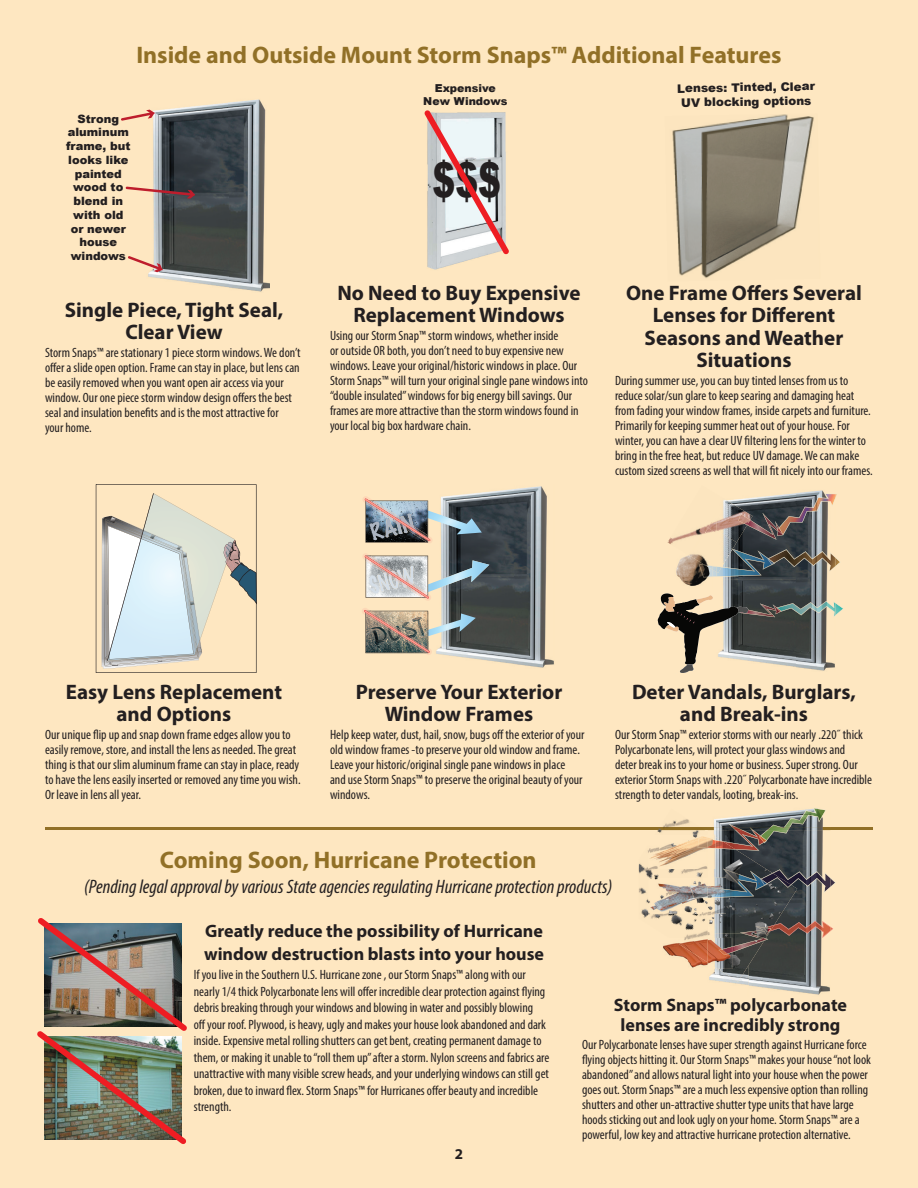
<style>
.page{position:relative;width:918px;height:1188px;background:#fee7c1}
.page>*{position:absolute;margin:0;border:0;box-sizing:border-box;transform-origin:0 0}
.t1{font:900 47.85px "Arial";color:#231f20;scale:.72 1}
.t2{font:700 24px "Myriad Pro";color:#917027}
.t3{font:700 21px/22.5px "Myriad Pro";color:#231f20;text-align:center}
.t4{font:italic condensed 19.5px "Myriad Pro";color:#231f20}
.t5{font:700 18px/22.5px "Myriad Pro";color:#231f20}
.t6{font:700 15px "Myriad Pro";color:#231f20}
.t7{font:condensed 13.5px/15px "Myriad Pro";color:#231f20}
.t8{font:900 11.85px/14.2px "Arial";color:#231f20;text-align:center}
.t9{font:900 11.4px/13.8px "Arial";color:#231f20;text-align:center}
.t10{font:900 10.95px/13.2px "Arial";color:#231f20;text-align:center}
</style>
<div class="page">
<img style="left:441px;top:486px;width:113px;height:182px">
<img style="left:362px;top:608px;width:114px;height:47px">
<img style="left:363px;top:496px;width:119px;height:47px">
<svg style="left:363px;top:553px;width:126px;height:48px;background:#a7a7a4"></svg>
<img style="left:672px;top:114px;width:142px;height:164px">
<img style="left:427px;top:255px;width:60px;height:15px">
<svg style="left:424px;top:110px;width:85px;height:145px;background:#dacdcc"></svg>
<img style="left:148px;top:99px;width:122px;height:193px">
<svg style="left:121px;top:110px;width:34px;height:11px"></svg>
<svg style="left:128px;top:256px;width:35px;height:16px"></svg>
<svg style="left:126px;top:187px;width:69px;height:12px"></svg>
<svg style="left:96px;top:484px;width:161px;height:189px"></svg>
<img style="left:723px;top:490px;width:112px;height:181px">
<svg style="left:835px;top:557px;width:5px;height:10px"></svg>
<img style="left:775px;top:549px;width:60px;height:23px">
<svg style="left:835px;top:603px;width:8px;height:13px"></svg>
<img style="left:777px;top:601px;width:58px;height:17px">
<img style="left:779px;top:494px;width:56px;height:41px">
<img style="left:753px;top:513px;width:30px;height:27px">
<svg style="left:777px;top:528px;width:6px;height:7px"></svg>
<img style="left:722px;top:549px;width:53px;height:28px">
<svg style="left:768px;top:558px;width:7px;height:7px"></svg>
<img style="left:748px;top:603px;width:33px;height:14px">
<svg style="left:776px;top:608px;width:6px;height:4px"></svg>
<svg style="left:658px;top:593px;width:90px;height:80px"></svg>
<img style="left:676px;top:558px;width:32px;height:28px">
<img style="left:708px;top:521px;width:9px;height:7px">
<img style="left:668px;top:525px;width:40px;height:19px">
<img style="left:694px;top:528px;width:23px;height:16px">
<img style="left:717px;top:494px;width:36px;height:48px">
<img style="left:717px;top:530px;width:20px;height:37px">
<svg style="left:738px;top:514px;width:12px;height:11px"></svg>
<img style="left:717px;top:549px;width:16px;height:18px">
<img style="left:682px;top:554px;width:26px;height:12px">
<svg style="left:700px;top:565px;width:22px;height:12px"></svg>
<img style="left:37px;top:918px;width:150px;height:226px">
<hr style="left:45px;top:827px;width:828px;height:3px;background:#917027">
<img style="left:708px;top:814px;width:122px;height:55px">
<img style="left:708px;top:827px;width:122px;height:3px">
<img style="left:749px;top:893px;width:81px;height:102px">
<img style="left:727px;top:982px;width:22px;height:4px">
<svg style="left:830px;top:878px;width:6px;height:9px"></svg>
<img style="left:797px;top:869px;width:33px;height:24px">
<img style="left:770px;top:921px;width:60px;height:17px">
<img style="left:761px;top:808px;width:65px;height:32px">
<img style="left:767px;top:827px;width:23px;height:3px">
<img style="left:761px;top:825px;width:3px;height:9px">
<img style="left:722px;top:824px;width:39px;height:13px">
<img style="left:732px;top:827px;width:21px;height:3px">
<img style="left:735px;top:834px;width:32px;height:3px">
<img style="left:657px;top:819px;width:48px;height:16px">
<img style="left:658px;top:827px;width:47px;height:3px">
<img style="left:639px;top:850px;width:69px;height:88px">
<img style="left:708px;top:837px;width:89px;height:97px">
<img style="left:708px;top:933px;width:61px;height:49px">
<img style="left:768px;top:873px;width:23px;height:15px">
<img style="left:716px;top:840px;width:20px;height:10px">
<img style="left:723px;top:869px;width:45px;height:28px">
<svg style="left:760px;top:879px;width:8px;height:6px"></svg>
<img style="left:733px;top:926px;width:36px;height:26px">
<svg style="left:763px;top:925px;width:11px;height:7px"></svg>
<img style="left:648px;top:835px;width:68px;height:34px">
<svg style="left:698px;top:832px;width:18px;height:17px"></svg>
<img style="left:663px;top:938px;width:70px;height:31px">
<svg style="left:708px;top:962px;width:10px;height:7px"></svg>
<img style="left:669px;top:938px;width:39px;height:24px">
<img style="left:719px;top:946px;width:14px;height:9px">
<img style="left:648px;top:878px;width:78px;height:36px">
<img style="left:689px;top:885px;width:19px;height:13px">
<img style="left:708px;top:887px;width:18px;height:11px">
<img style="left:225px;top:541px;width:20px;height:26px">
<h2 class="t2" style="left:136px;top:39px;width:647px">Inside and Outside Mount Storm Snaps™ Additional Features</h2>
<p class="t8" style="left:677px;top:81px;width:139px;rotate:-1deg">Lenses: Tinted, Clear<br>UV blocking options</p>
<p class="t10" style="left:423px;top:81px;width:86px">Expensive<br>New Windows</p>
<p class="t9" style="left:66px;top:111px;width:66px">Strong aluminum frame, but looks like painted wood to blend in with old or newer house windows</p>
<h3 class="t3" style="left:65px;top:298px;width:220px">Single Piece, Tight Seal,<br>Clear View</h3>
<p class="t7" style="left:45px;top:345px;width:257px">Storm Snaps™ are stationary 1 piece storm windows. We don’t offer a slide open option. Frame can stay in place, but lens can be easily removed when you want open air access via your window. Our one piece storm window design offers the best seal and insulation benefits and is the most attractive for<br>your home.</p>
<h1 class="t1" style="left:433px;top:145px;width:97px">$$$</h1>
<h3 class="t3" style="left:337px;top:281px;width:245px">No Need to Buy Expensive<br>Replacement Windows</h3>
<p class="t7" style="left:330px;top:328px;width:259px">Using our Storm Snap™ storm windows, whether inside<br>or outside OR both, you don’t need to buy expensive new windows. Leave your original/historic windows in place. Our Storm Snaps™ will turn your original single pane windows into “double insulated” windows for big energy bill savings. Our frames are more attractive than the storm windows found in your local big box hardware chain.</p>
<h3 class="t3" style="left:626px;top:281px;width:237px">One Frame Offers Several<br>Lenses for Different<br>Seasons and Weather<br>Situations</h3>
<p class="t7" style="left:615px;top:373px;width:259px">During summer use, you can buy tinted lenses from us to reduce solar/sun glare to keep searing and damaging heat from fading your window frames, inside carpets and furniture.<br>Primarily for keeping summer heat out of your house. For winter, you can have a clear UV filtering lens for the winter to bring in the free heat, but reduce UV damage. We can make custom sized screens as well that will fit nicely into our frames.</p>
<h3 class="t3" style="left:66px;top:680px;width:218px">Easy Lens Replacement and Options</h3>
<p class="t7" style="left:45px;top:727px;width:257px">Our unique flip up and snap down frame edges allow you to easily remove, store, and install the lens as needed. The great thing is that our slim aluminum frame can stay in place, ready to have the lens easily inserted or removed any time you wish.<br>Or leave in lens all year.</p>
<h3 class="t3" style="left:356px;top:680px;width:208px">Preserve Your Exterior<br>Window Frames</h3>
<p class="t7" style="left:330px;top:727px;width:256px">Help keep water, dust, hail, snow, bugs off the exterior of your old window frames -to preserve your old window and frame.<br>Leave your historic/original single pane windows in place and use Storm Snaps™ to preserve the original beauty of your windows.</p>
<h3 class="t3" style="left:632px;top:680px;width:225px">Deter Vandals, Burglars, and Break-ins</h3>
<p class="t7" style="left:615px;top:727px;width:259px">Our Storm Snap™ exterior storms with our nearly .220˝ thick Polycarbonate lens, will protect your glass windows and<br>deter break ins to your home or business. Super strong. Our exterior Storm Snaps with .220˝ Polycarbonate have incredible strength to deter vandals, looting, break-ins.</p>
<h2 class="t2" style="left:160px;top:844px;width:378px">Coming Soon, Hurricane Protection</h2>
<h3 class="t4" style="left:84px;top:875px;width:530px">(Pending legal approval by various State agencies regulating Hurricane protection products)</h3>
<h3 class="t5" style="left:204px;top:919px;width:342px">Greatly reduce the possibility of Hurricane window destruction blasts into your house</h3>
<p class="t7" style="left:194px;top:966px;width:357px;line-height:16.5px">If you live in the Southern U.S. Hurricane zone , our Storm Snaps™ along with our nearly 1/4 thick Polycarbonate lens will offer incredible clear protection against flying debris breaking through your windows and blowing in water and possibly blowing<br>off your roof. Plywood, is heavy, ugly and makes your house look abandoned and dark inside. Expensive metal rolling shutters can get bent, creating permanent damage to them, or making it unable to “roll them up” after a storm. Nylon screens and fabrics are unattractive with many visible screw heads, and your underlying windows can still get broken, due to inward flex. Storm Snaps™ for Hurricanes offer beauty and incredible strength.</p>
<h3 class="t5" style="left:614px;top:995px;width:235px;line-height:19.5px;text-align:center">Storm Snaps™ polycarbonate lenses are incredibly strong</h3>
<p class="t7" style="left:582px;top:1037px;width:291px">Our Polycarbonate lenses have super strength against Hurricane force flying objects hitting it. Our Storm Snaps™ makes your house “not look abandoned” and allows natural light into your house when the power goes out. Storm Snaps™ are a much less expensive option than rolling shutters and other un-attractive shutter type units that have large hoods sticking out and look ugly on your home. Storm Snaps™ are a powerful, low key and attractive hurricane protection alternative.</p>
<p class="t6" style="left:455px;top:1144px;width:10px">2</p>
</div>
